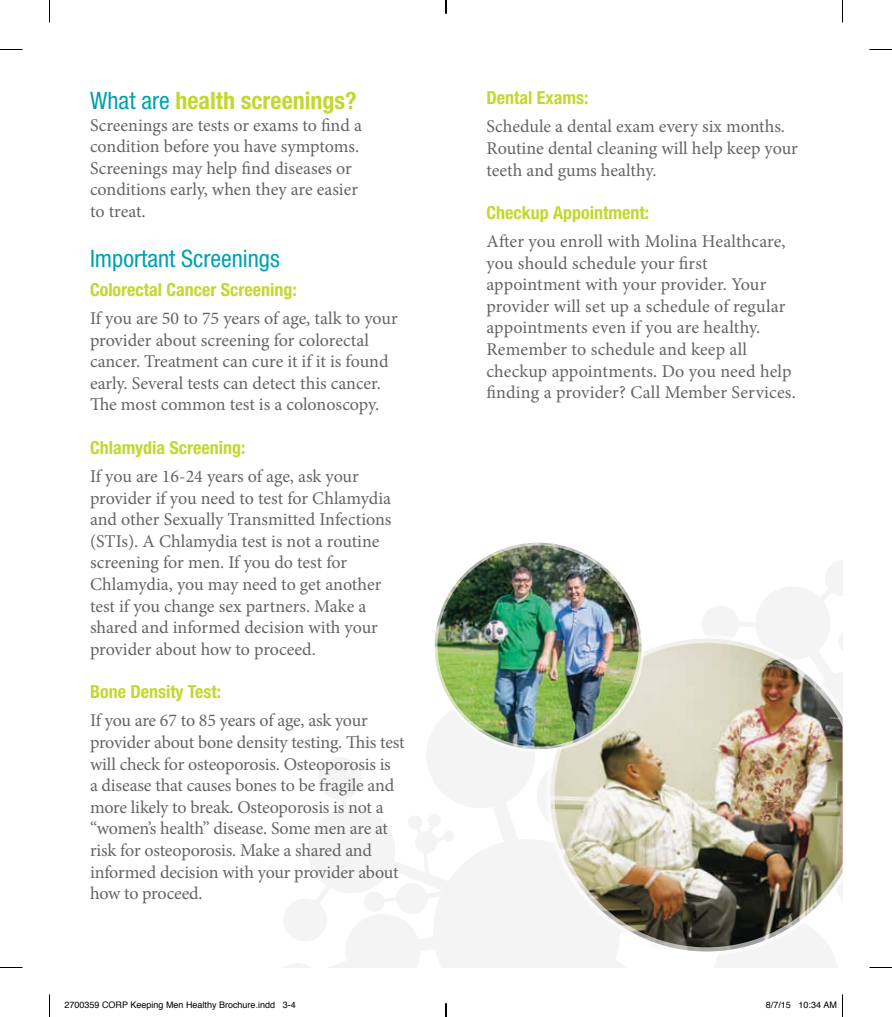
<style>
.page{position:relative;width:892px;height:1017px;background:#fff}
.page>*{position:absolute;margin:0;border:0;box-sizing:border-box;transform-origin:0 0}
.t1{font:700 condensed 24px "Helvetica Neue";color:#c2d82e}
.t2{font:condensed 24px "Helvetica Neue";color:#00a1b0}
.t3{font:18px/21.6px "Minion Pro";letter-spacing:-.005em;color:#636466}
.t4{font:700 condensed 18px "Helvetica Neue";color:#c2d82e}
.t5{font:9px "Helvetica";color:#000}
.s1{font-weight:400;color:#00a1b0}
</style>
<div class="page">
<svg style="left:284px;top:560px;width:558px;height:408px"></svg>
<img style="left:546px;top:635px;width:296px;height:321px">
<img style="left:435px;top:547px;width:206px;height:202px">
<div style="left:432px;top:540px;width:212px;height:212px;border:6px solid #fff;border-radius:50%"></div>
<svg style="left:0;top:49px;width:22px;height:1px"></svg>
<svg style="left:869px;top:49px;width:23px;height:1px"></svg>
<svg style="left:0;top:967px;width:22px;height:1px"></svg>
<svg style="left:869px;top:967px;width:23px;height:1px"></svg>
<svg style="left:49px;top:0;width:1px;height:22px"></svg>
<svg style="left:49px;top:994px;width:1px;height:23px"></svg>
<svg style="left:842px;top:0;width:1px;height:22px"></svg>
<svg style="left:842px;top:994px;width:1px;height:23px"></svg>
<svg style="left:445px;top:0;width:2px;height:14px"></svg>
<svg style="left:445px;top:1004px;width:2px;height:13px"></svg>
<h1 class="t1" style="left:90px;top:86px;width:268px"><span class="s1">What are</span> health screenings?</h1>
<p class="t3" style="left:90px;top:114px;width:273px">Screenings are tests or exams to find a condition before you have symptoms.<br>Screenings may help find diseases or conditions early, when they are easier to treat.</p>
<h1 class="t2" style="left:90px;top:245px;width:191px">Important Screenings</h1>
<p class="t4" style="left:90px;top:278px;width:208px">Colorectal Cancer Screening:</p>
<p class="t3" style="left:90px;top:308px;width:309px">If you are 50 to 75 years of age, talk to your provider about screening for colorectal cancer. Treatment can cure it if it is found early. Several tests can detect this cancer.<br>The most common test is a colonoscopy.</p>
<p class="t4" style="left:90px;top:436px;width:157px">Chlamydia Screening:</p>
<p class="t3" style="left:90px;top:466px;width:303px">If you are 16-24 years of age, ask your provider if you need to test for Chlamydia and other Sexually Transmitted Infections (STIs). A Chlamydia test is not a routine screening for men. If you do test for Chlamydia, you may need to get another test if you change sex partners. Make a shared and informed decision with your provider about how to proceed.</p>
<p class="t4" style="left:90px;top:681px;width:133px">Bone Density Test:</p>
<p class="t3" style="left:90px;top:710px;width:316px">If you are 67 to 85 years of age, ask your provider about bone density testing. This test will check for osteoporosis. Osteoporosis is<br>a disease that causes bones to be fragile and more likely to break. Osteoporosis is not a “women’s health” disease. Some men are at risk for osteoporosis. Make a shared and informed decision with your provider about how to proceed.</p>
<p class="t4" style="left:486px;top:87px;width:103px">Dental Exams:</p>
<p class="t3" style="left:486px;top:116px;width:313px">Schedule a dental exam every six months.<br>Routine dental cleaning will help keep your teeth and gums healthy.</p>
<p class="t4" style="left:486px;top:201px;width:164px">Checkup Appointment:</p>
<p class="t3" style="left:486px;top:231px;width:311px">After you enroll with Molina Healthcare, you should schedule your first appointment with your provider. Your provider will set up a schedule of regular appointments even if you are healthy.<br>Remember to schedule and keep all checkup appointments. Do you need help finding a provider? Call Member Services.</p>
<p class="t5" style="left:64px;top:998px;width:233px">2700359 CORP Keeping Men Healthy Brochure.indd 3-4</p>
<p class="t5" style="left:766px;top:998px;width:73px">8/7/15 10:34 AM</p>
</div>
